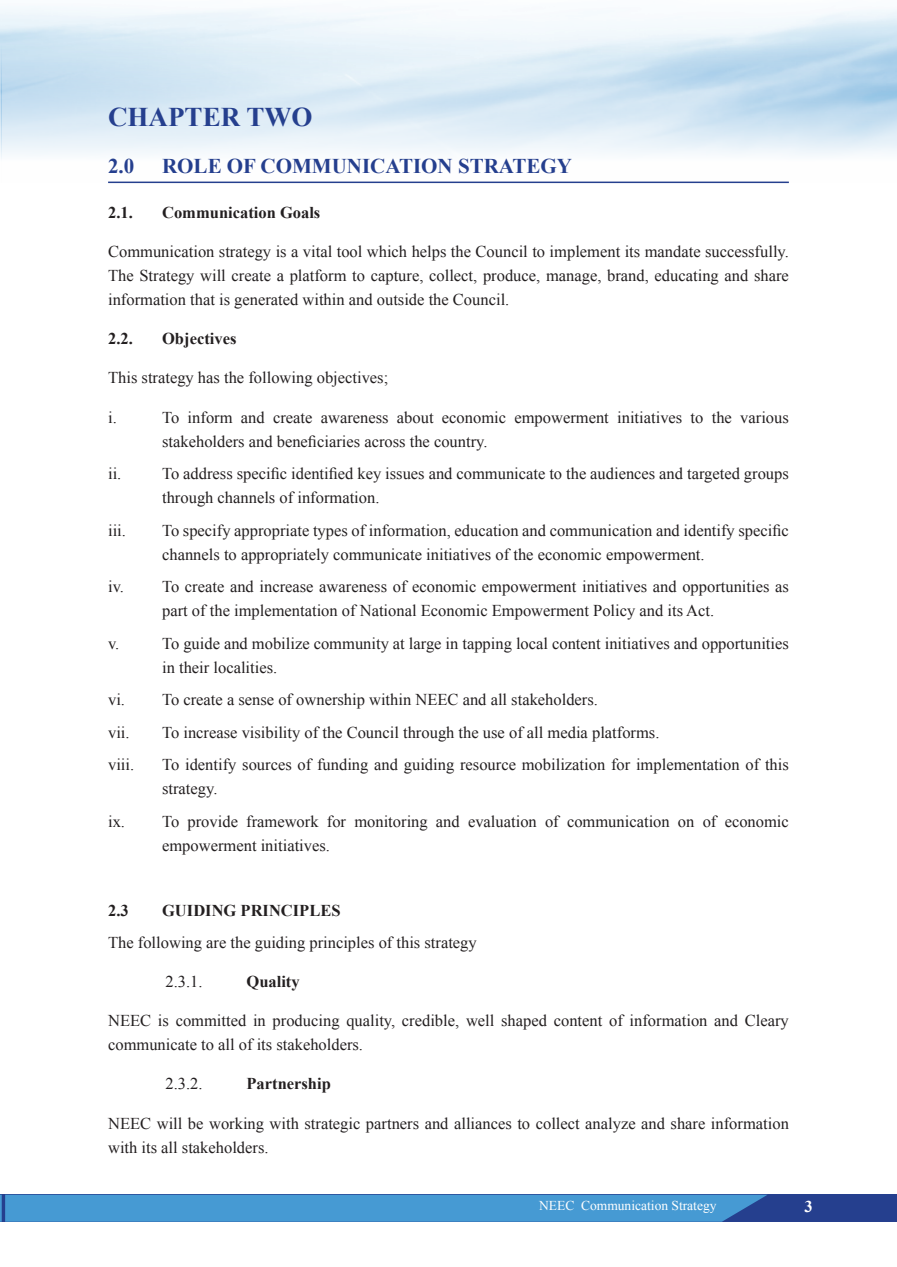
<style>
.page{position:relative;width:897px;height:1267px;background:#fff}
.page>*{position:absolute;margin:0;border:0;box-sizing:border-box;transform-origin:0 0}
.t1{font:700 27px "Times New Roman";color:#253f8e}
.t2{font:700 21px "Times New Roman";color:#253f8e}
.t3{font:16.5px/24px "Times New Roman";color:#231f20}
.t4{font:700 16.5px "Times New Roman";color:#231f20}
.t5{font:700 16.5px "Times New Roman";color:#fff}
.t6{font:13.5px "Times New Roman";color:#fff}
</style>
<div class="page">
<div style="left:2px;top:1194px;width:894px;height:27px;background:#253f8e"></div>
<svg style="left:0;top:1194px;width:767px;height:27px;background:#4494ce"></svg>
<hr style="left:108px;top:181px;width:680px;height:2px;background:#253f8e">
<h1 class="t1" style="left:108px;top:99px;width:206px">CHAPTER TWO</h1>
<p class="t2" style="left:108px;top:151px;width:28px">2.0</p>
<p class="t2" style="left:162px;top:151px;width:411px">ROLE OF COMMUNICATION STRATEGY</p>
<p class="t4" style="left:108px;top:201px;width:26px">2.1.</p>
<p class="t4" style="left:162px;top:201px;width:160px">Communication Goals</p>
<p class="t3" style="left:108px;top:239px;width:682px;text-align:justify">Communication strategy is a vital tool which helps the Council to implement its mandate successfully.<br>The Strategy will create a platform to capture, collect, produce, manage, brand, educating and share information that is generated within and outside the Council.</p>
<p class="t4" style="left:108px;top:327px;width:26px">2.2.</p>
<p class="t4" style="left:162px;top:327px;width:76px">Objectives</p>
<p class="t3" style="left:108px;top:365px;width:282px">This strategy has the following objectives;</p>
<p class="t3" style="left:108px;top:404px;width:10px">i.</p>
<p class="t3" style="left:162px;top:404px;width:628px">To inform and create awareness about economic empowerment initiatives to the various stakeholders and beneficiaries across the country.</p>
<p class="t3" style="left:108px;top:461px;width:15px">ii.</p>
<p class="t3" style="left:162px;top:461px;width:628px">To address specific identified key issues and communicate to the audiences and targeted groups through channels of information.</p>
<p class="t3" style="left:108px;top:518px;width:19px">iii.</p>
<p class="t3" style="left:162px;top:518px;width:628px">To specify appropriate types of information, education and communication and identify specific channels to appropriately communicate initiatives of the economic empowerment.</p>
<p class="t3" style="left:162px;top:574px;width:628px;text-indent:-54px">iv. To create and increase awareness of economic empowerment initiatives and opportunities as part of the implementation of National Economic Empowerment Policy and its Act.</p>
<p class="t3" style="left:108px;top:631px;width:13px">v.</p>
<p class="t3" style="left:162px;top:631px;width:628px">To guide and mobilize community at large in tapping local content initiatives and opportunities in their localities.</p>
<p class="t3" style="left:108px;top:683px;width:491px;line-height:32.5px">vi. To create a sense of ownership within NEEC and all stakeholders. vii.</p>
<p class="t3" style="left:162px;top:720px;width:499px">To increase visibility of the Council through the use of all media platforms.</p>
<p class="t3" style="left:108px;top:752px;width:28px">viii.</p>
<p class="t3" style="left:162px;top:752px;width:628px">To identify sources of funding and guiding resource mobilization for implementation of this strategy.</p>
<p class="t3" style="left:162px;top:809px;width:628px;text-indent:-54px">ix. To provide framework for monitoring and evaluation of communication on of economic empowerment initiatives.</p>
<p class="t4" style="left:108px;top:898px;width:22px">2.3</p>
<p class="t4" style="left:162px;top:898px;width:180px">GUIDING PRINCIPLES</p>
<p class="t3" style="left:108px;top:930px;width:370px">The following are the guiding principles of this strategy</p>
<p class="t3" style="left:165px;top:969px;width:39px">2.3.1.</p>
<p class="t4" style="left:246px;top:970px;width:55px">Quality</p>
<p class="t3" style="left:108px;top:1008px;width:682px">NEEC is committed in producing quality, credible, well shaped content of information and Cleary communicate to all of its stakeholders.</p>
<p class="t3" style="left:165px;top:1071px;width:39px">2.3.2.</p>
<p class="t4" style="left:246px;top:1072px;width:86px">Partnership</p>
<p class="t3" style="left:108px;top:1110px;width:682px">NEEC will be working with strategic partners and alliances to collect analyze and share information with its all stakeholders.</p>
<p class="t6" style="left:539px;top:1196px;width:179px">NEEC Communication Strategy</p>
<p class="t5" style="left:804px;top:1195px;width:10px">3</p>
</div>
